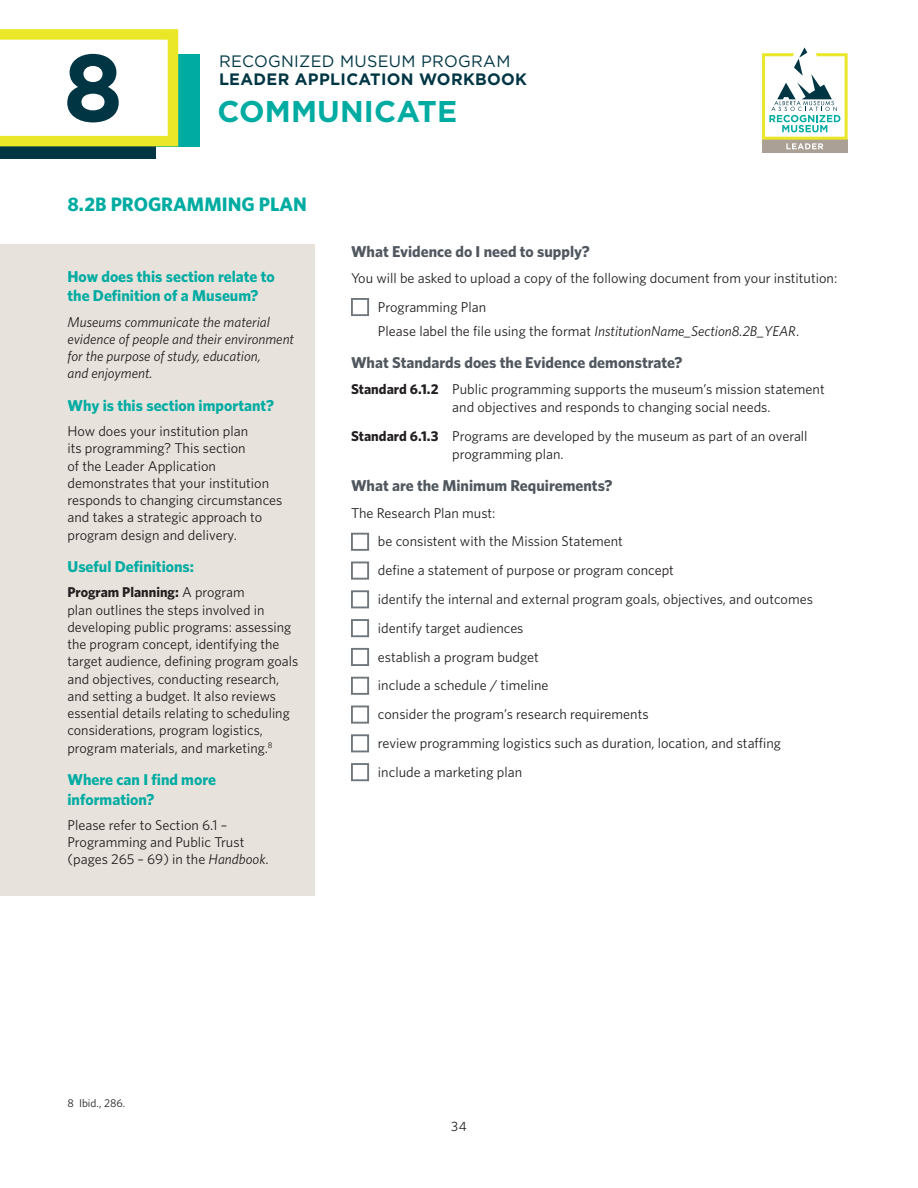
<style>
.page{position:relative;width:918px;height:1188px;background:#fff}
.page>*{position:absolute;margin:0;border:0;box-sizing:border-box;transform-origin:0 0}
.t1{font:700 95.25px "Gotham";color:#003644}
.t2{font:700 30px "Gotham";letter-spacing:.005em;color:#00aca2}
.t3{font:700 19.5px "Whitney";color:#00aca2}
.t4{font:700 16.5px "Gotham";letter-spacing:.02em;color:#003644}
.t5{font:16.5px "Gotham";letter-spacing:.02em;color:#003644}
.t6{font:700 15.75px/19.5px "Whitney";color:#00aca2}
.t7{font:700 15.75px "Whitney";color:#50575e}
.t8{font:14.25px/17.2px "Whitney";color:#231f20}
.t9{font:italic 14.25px/17.2px "Whitney";color:#231f20}
.t10{font:13.5px "Whitney";color:#231f20}
.t11{font:11.25px "Whitney";color:#231f20}
.s1{font-weight:700}
.s2{font-style:italic}
</style>
<div class="page">
<div style="left:50px;top:54px;width:150px;height:92px;background:#00aca2"></div>
<div style="left:0;top:51px;width:156px;height:108px;background:#003644"></div>
<svg style="left:0;top:29px;width:183px;height:118px;background:#f3f7cc"></svg>
<div style="left:762px;top:140px;width:86px;height:13px;background:#aba095"></div>
<svg style="left:762px;top:47px;width:86px;height:102px"></svg>
<div style="left:351px;top:298px;width:18px;height:18px;background:#fff;border:2px solid #6f767c"></div>
<div style="left:351px;top:533px;width:18px;height:18px;background:#fff;border:2px solid #6f767c"></div>
<div style="left:351px;top:562px;width:18px;height:18px;background:#fff;border:2px solid #6f767c"></div>
<div style="left:351px;top:590px;width:18px;height:18px;background:#fff;border:2px solid #6f767c"></div>
<div style="left:351px;top:619px;width:18px;height:18px;background:#fff;border:2px solid #6f767c"></div>
<div style="left:351px;top:648px;width:18px;height:18px;background:#fff;border:2px solid #6f767c"></div>
<div style="left:351px;top:677px;width:18px;height:18px;background:#fff;border:2px solid #6f767c"></div>
<div style="left:351px;top:706px;width:18px;height:18px;background:#fff;border:2px solid #6f767c"></div>
<div style="left:351px;top:734px;width:18px;height:18px;background:#fff;border:2px solid #6f767c"></div>
<div style="left:351px;top:763px;width:18px;height:18px;background:#fff;border:2px solid #6f767c"></div>
<div style="left:0;top:244px;width:315px;height:651px;background:#e7e2dc"></div>
<h1 class="t1" style="left:63px;top:33px;width:62px">8</h1>
<p class="t5" style="left:219px;top:52px;width:293px">RECOGNIZED MUSEUM PROGRAM</p>
<p class="t4" style="left:219px;top:70px;width:310px">LEADER APPLICATION WORKBOOK</p>
<h2 class="t2" style="left:218px;top:94px;width:241px">COMMUNICATE</h2>
<h3 class="t3" style="left:68px;top:193px;width:241px">8.2B PROGRAMMING PLAN</h3>
<p class="t6" style="left:68px;top:266px;width:209px">How does this section relate to the Definition of a Museum?</p>
<p class="t9" style="left:68px;top:313px;width:228px">Museums communicate the material evidence of people and their environment for the purpose of study, education,<br>and enjoyment.</p>
<p class="t6" style="left:68px;top:395px;width:208px">Why is this section important?</p>
<p class="t8" style="left:68px;top:422px;width:217px">How does your institution plan<br>its programming? This section<br>of the Leader Application demonstrates that your institution responds to changing circumstances and takes a strategic approach to program design and delivery.</p>
<p class="t6" style="left:68px;top:556px;width:128px">Useful Definitions:</p>
<p class="t8" style="left:68px;top:584px;width:232px"><span class="s1">Program Planning:</span> A program<br>plan outlines the steps involved in developing public programs: assessing the program concept, identifying the target audience, defining program goals and objectives, conducting research, and setting a budget. It also reviews essential details relating to scheduling considerations, program logistics, program materials, and marketing.<sup>8</sup></p>
<p class="t6" style="left:68px;top:769px;width:150px">Where can I find more information?</p>
<p class="t8" style="left:68px;top:816px;width:203px">Please refer to Section 6.1 –<br>Programming and Public Trust (pages 265 – 69) in the <span class="s2">Handbook</span>.</p>
<p class="t7" style="left:351px;top:242px;width:240px">What Evidence do I need to supply?</p>
<p class="t8" style="left:378px;top:263px;width:461px;line-height:28.8px;text-indent:-27px">You will be asked to upload a copy of the following document from your institution:<br>Programming Plan</p>
<p class="t8" style="left:378px;top:322px;width:423px">Please label the file using the format <span class="s2">InstitutionName_Section8.2B_YEAR</span>.</p>
<p class="t7" style="left:351px;top:353px;width:333px">What Standards does the Evidence demonstrate?</p>
<p class="t8" style="left:452px;top:380px;width:374px;line-height:18px;text-indent:-101px"><span class="s1">Standard 6.1.2</span> Public programming supports the museum’s mission statement and objectives and responds to changing social needs.</p>
<p class="t8" style="left:452px;top:427px;width:357px;line-height:18px;text-indent:-101px"><span class="s1">Standard 6.1.3</span> Programs are developed by the museum as part of an overall programming plan.</p>
<p class="t7" style="left:351px;top:476px;width:263px">What are the Minimum Requirements?</p>
<p class="t8" style="left:378px;top:498px;width:436px;line-height:28.8px;text-indent:-27px">The Research Plan must:<br>be consistent with the Mission Statement<br>define a statement of purpose or program concept<br>identify the internal and external program goals, objectives, and outcomes identify target audiences<br>establish a program budget<br>include a schedule / timeline<br>consider the program’s research requirements<br>review programming logistics such as duration, location, and staffing include a marketing plan</p>
<p class="t11" style="left:68px;top:1096px;width:59px">8 Ibid., 286.</p>
<p class="t10" style="left:451px;top:1119px;width:17px">34</p>
</div>
